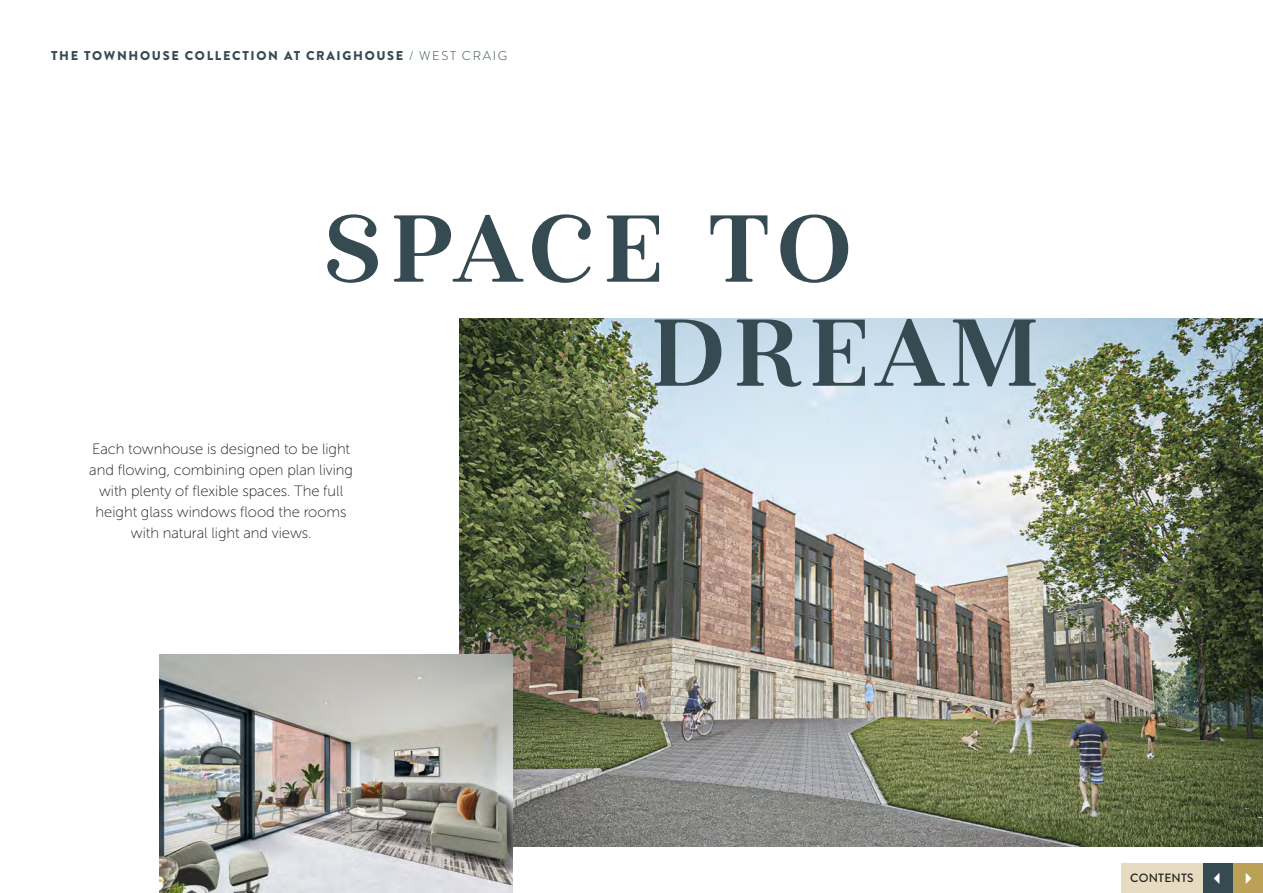
<style>
.page{position:relative;width:1263px;height:893px;background:#fff}
.page>*{position:absolute;margin:0;border:0;box-sizing:border-box;transform-origin:0 0}
.t1{font:700 100.65px/104.1px "Isabel";letter-spacing:.07em;color:#364a52}
.Centred_Body_Text{font:15px/21px "Museo Sans Rounded 100";color:#231f20;text-align:center}
.t2{font:900 12.75px "Brandon Grotesque";letter-spacing:.13em;color:#364a52}
.t3{font:500 12px "Brandon Grotesque";letter-spacing:.02em;color:#231f20}
.s1{font-weight:300}
.s2{color:#fff}
</style>
<div class="page">
<img style="left:459px;top:319px;width:804px;height:527px">
<img style="left:159px;top:655px;width:353px;height:238px">
<div style="left:1120px;top:863px;width:83px;height:30px;background:#e7dcc2"></div>
<div style="left:1203px;top:863px;width:30px;height:30px;background:#364a52"></div>
<div style="left:1233px;top:863px;width:30px;height:30px;background:#baa156"></div>
<p class="t2" style="left:51px;top:47px;width:457px">THE TOWNHOUSE COLLECTION AT CRAIGHOUSE <span class="s1">/ WEST CRAIG</span></p>
<p class="t1" style="left:652px;top:196px;width:388px;text-indent:-329px">SPACE TO<br>DREAM</p>
<p class="Centred_Body_Text" style="left:89px;top:438px;width:265px">Each townhouse is designed to be light and flowing, combining open plan living with plenty of flexible spaces. The full height glass windows flood the rooms with natural light and views.</p>
<p class="t3" style="left:1130px;top:870px;width:128px">CONTENTS <span class="s2">✓</span> <span class="s2">✔</span></p>
</div>
